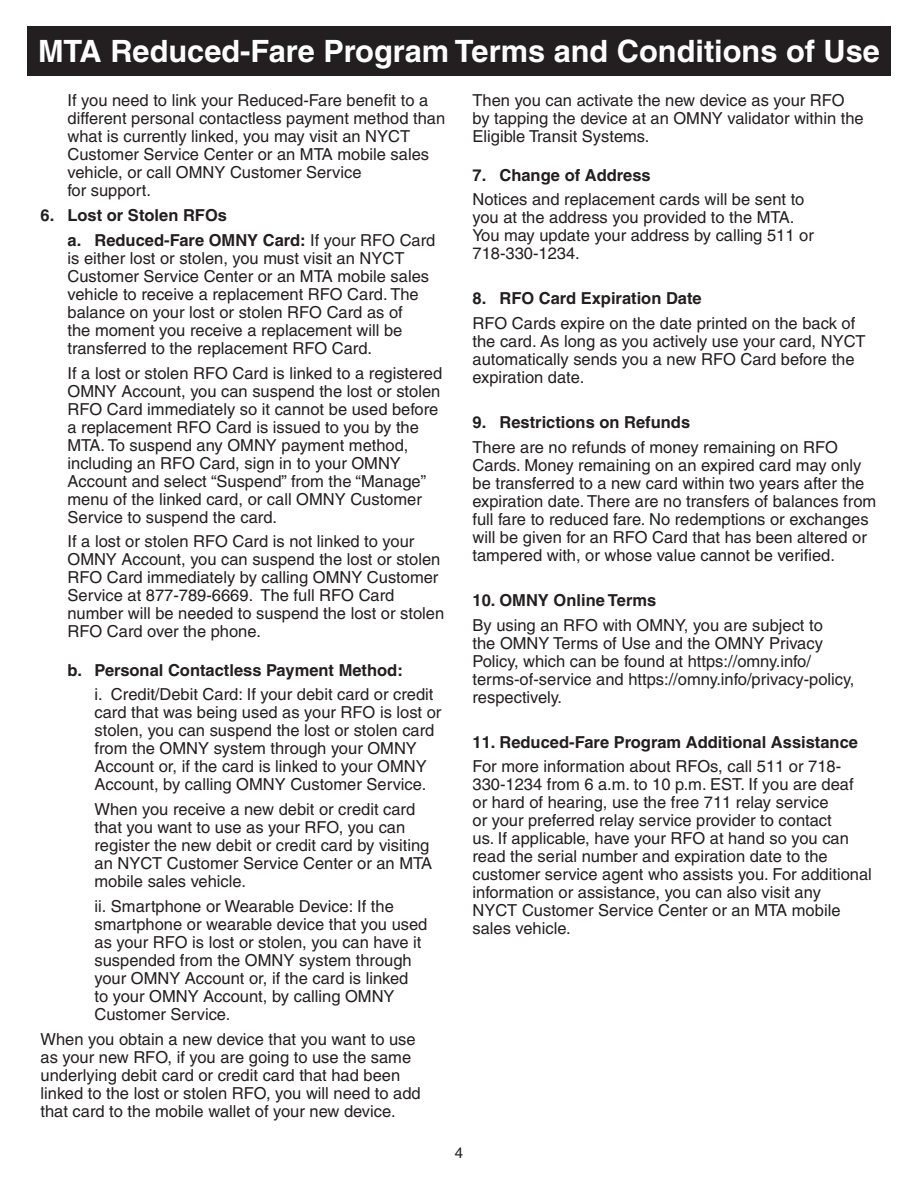
<style>
.page{position:relative;width:918px;height:1188px;background:#fff}
.page>*{position:absolute;margin:0;border:0;box-sizing:border-box;transform-origin:0 0}
.t1{font:700 30.75px "Helvetica LT Pro";color:#fff}
.BodyTxt{font:16.5px/18px "Helvetica LT Pro";color:#231f20}
.Head_Body{font:700 16.5px "Helvetica LT Pro";color:#231f20}
.BodyTxt-2{font:700 16.5px "Helvetica LT Pro";color:#231f20}
.Head_Body-2{font:15px "Helvetica LT Pro";color:#231f20}
.s1{font-weight:700}
</style>
<div class="page">
<div style="left:27px;top:26px;width:864px;height:50px;background:#231f20"></div>
<p class="t1" style="left:38px;top:32px;width:843px">MTA Reduced-Fare Program Terms and Conditions of Use</p>
<p class="BodyTxt" style="left:68px;top:92px;width:379px">If you need to link your Reduced-Fare benefit to a different personal contactless payment method than what is currently linked, you may visit an NYCT Customer Service Center or an MTA mobile sales vehicle, or call OMNY Customer Service<br>for support.</p>
<p class="Head_Body" style="left:40px;top:205px;width:188px">6. Lost or Stolen RFOs</p>
<p class="BodyTxt" style="left:68px;top:231px;width:369px"><span class="s1">a. Reduced-Fare OMNY Card:</span> If your RFO Card is either lost or stolen, you must visit an NYCT Customer Service Center or an MTA mobile sales vehicle to receive a replacement RFO Card. The balance on your lost or stolen RFO Card as of<br>the moment you receive a replacement will be transferred to the replacement RFO Card.</p>
<p class="BodyTxt" style="left:68px;top:364px;width:376px">If a lost or stolen RFO Card is linked to a registered OMNY Account, you can suspend the lost or stolen RFO Card immediately so it cannot be used before a replacement RFO Card is issued to you by the MTA. To suspend any OMNY payment method, including an RFO Card, sign in to your OMNY Account and select “Suspend” from the “Manage” menu of the linked card, or call OMNY Customer Service to suspend the card.</p>
<p class="BodyTxt" style="left:68px;top:533px;width:378px">If a lost or stolen RFO Card is not linked to your OMNY Account, you can suspend the lost or stolen RFO Card immediately by calling OMNY Customer Service at 877-789-6669. The full RFO Card number will be needed to suspend the lost or stolen RFO Card over the phone.</p>
<p class="BodyTxt-2" style="left:68px;top:660px;width:337px">b. Personal Contactless Payment Method:</p>
<p class="BodyTxt" style="left:94px;top:686px;width:348px">i. Credit/Debit Card: If your debit card or credit card that was being used as your RFO is lost or stolen, you can suspend the lost or stolen card from the OMNY system through your OMNY Account or, if the card is linked to your OMNY Account, by calling OMNY Customer Service.</p>
<p class="BodyTxt" style="left:94px;top:800px;width:339px">When you receive a new debit or credit card that you want to use as your RFO, you can register the new debit or credit card by visiting an NYCT Customer Service Center or an MTA mobile sales vehicle.</p>
<p class="BodyTxt" style="left:94px;top:897px;width:335px">ii. Smartphone or Wearable Device: If the smartphone or wearable device that you used as your RFO is lost or stolen, you can have it suspended from the OMNY system through your OMNY Account or, if the card is linked<br>to your OMNY Account, by calling OMNY Customer Service.</p>
<p class="BodyTxt" style="left:40px;top:1030px;width:382px">When you obtain a new device that you want to use as your new RFO, if you are going to use the same underlying debit card or credit card that had been linked to the lost or stolen RFO, you will need to add that card to the mobile wallet of your new device.</p>
<p class="BodyTxt" style="left:472px;top:92px;width:393px">Then you can activate the new device as your RFO by tapping the device at an OMNY validator within the<br>Eligible Transit Systems.</p>
<p class="BodyTxt-2" style="left:472px;top:165px;width:180px">7. Change of Address</p>
<p class="BodyTxt" style="left:472px;top:191px;width:343px">Notices and replacement cards will be sent to you at the address you provided to the MTA.<br>You may update your address by calling 511 or 718-330-1234.</p>
<p class="Head_Body" style="left:472px;top:288px;width:231px">8. RFO Card Expiration Date</p>
<p class="BodyTxt" style="left:472px;top:314px;width:395px">RFO Cards expire on the date printed on the back of the card. As long as you actively use your card, NYCT automatically sends you a new RFO Card before the expiration date.</p>
<p class="Head_Body" style="left:472px;top:412px;width:219px">9. Restrictions on Refunds</p>
<p class="BodyTxt" style="left:472px;top:438px;width:405px">There are no refunds of money remaining on RFO Cards. Money remaining on an expired card may only be transferred to a new card within two years after the expiration date. There are no transfers of balances from full fare to reduced fare. No redemptions or exchanges will be given for an RFO Card that has been altered or tampered with, or whose value cannot be verified.</p>
<p class="Head_Body" style="left:472px;top:590px;width:185px">10. OMNY Online Terms</p>
<p class="BodyTxt" style="left:472px;top:616px;width:383px">By using an RFO with OMNY, you are subject to<br>the OMNY Terms of Use and the OMNY Privacy Policy, which can be found at https://omny.info/ terms-of-service and https://omny.info/privacy-policy, respectively.</p>
<p class="Head_Body" style="left:472px;top:732px;width:387px">11. Reduced-Fare Program Additional Assistance</p>
<p class="BodyTxt" style="left:472px;top:758px;width:401px">For more information about RFOs, call 511 or 718- 330-1234 from 6 a.m. to 10 p.m. EST. If you are deaf or hard of hearing, use the free 711 relay service<br>or your preferred relay service provider to contact<br>us. If applicable, have your RFO at hand so you can read the serial number and expiration date to the customer service agent who assists you. For additional information or assistance, you can also visit any<br>NYCT Customer Service Center or an MTA mobile sales vehicle.</p>
<p class="Head_Body-2" style="left:455px;top:1144px;width:10px">4</p>
</div>
